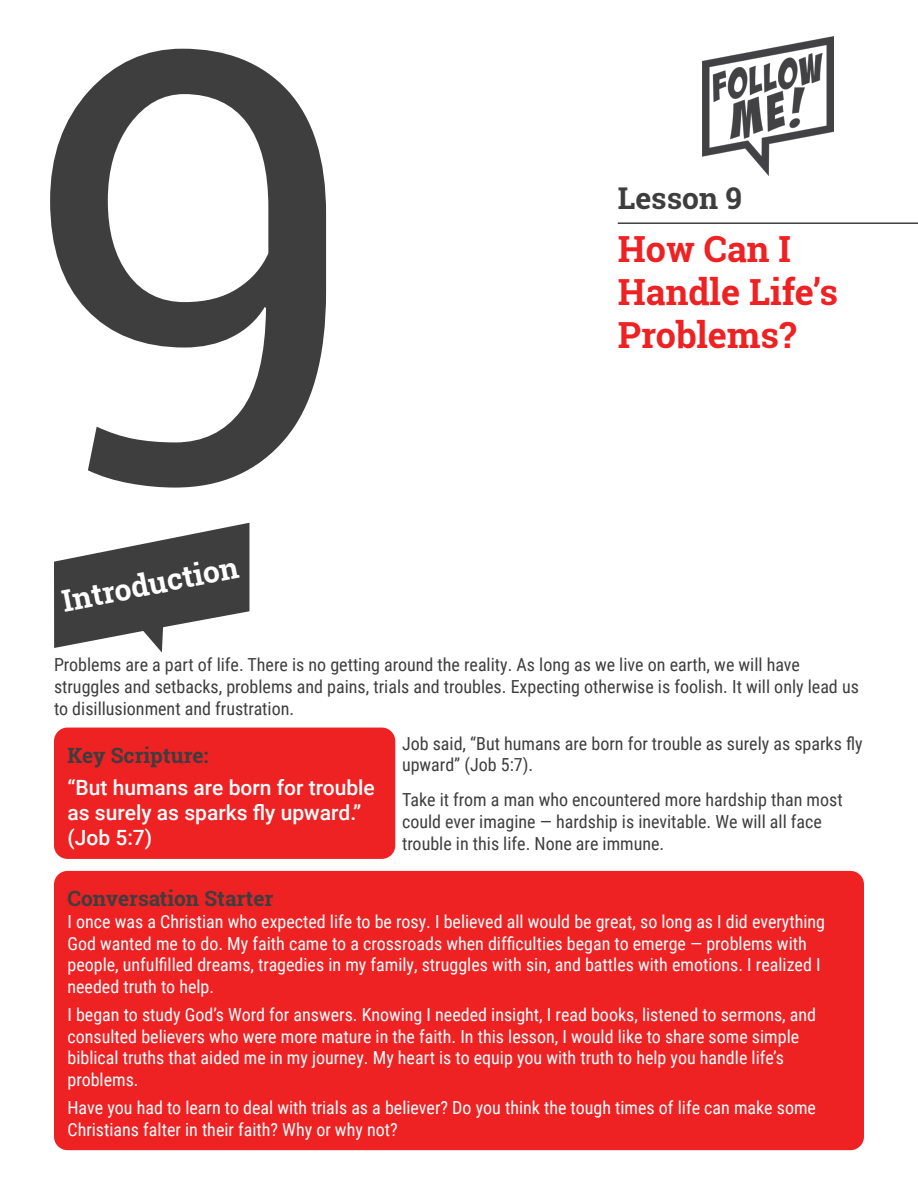
<style>
.page{position:relative;width:918px;height:1188px;background:#fff}
.page>*{position:absolute;margin:0;border:0;box-sizing:border-box;transform-origin:0 0}
.t1{font:600px "Roboto Slab";color:#3e3e3f}
.t2{font:700 36px/43.2px "Roboto Slab";color:#ee2123}
.t3{font:700 30px "Roboto Slab";color:#fff}
.t4{font:700 30px "Roboto Slab";color:#3e3e3f}
.t5{font:500 21px/25.2px "Roboto";color:#fff}
.t6{font:700 21px "Roboto Slab";color:#3e3e3f}
.t7{font:18px/21.6px "Roboto Condensed";color:#fff}
.t8{font:18px/21.6px "Roboto Condensed";color:#3e3e3f}
</style>
<div class="page">
<hr style="left:618px;top:222px;width:300px;height:2px;background:#414042">
<img style="left:703px;top:37px;width:130px;height:139px">
<svg style="left:54px;top:523px;width:195px;height:130px"></svg>
<div style="left:54px;top:728px;width:341px;height:131px;background:#ee2123;border-radius:14px"></div>
<div style="left:54px;top:871px;width:810px;height:279px;background:#ee2123;border-radius:14px"></div>
<h1 class="t1" style="left:26px;top:-147px;width:339px">9</h1>
<h3 class="t3" style="left:58px;top:581px;width:180px;rotate:-11deg">Introduction</h3>
<h3 class="t4" style="left:618px;top:177px;width:126px">Lesson 9</h3>
<h2 class="t2" style="left:618px;top:227px;width:222px">How Can I<br>Handle Life’s<br>Problems?</h2>
<p class="t8" style="left:54px;top:654px;width:806px">Problems are a part of life. There is no getting around the reality. As long as we live on earth, we will have struggles and setbacks, problems and pains, trials and troubles. Expecting otherwise is foolish. It will only lead us to disillusionment and frustration.</p>
<p class="t8" style="left:402px;top:732px;width:462px">Job said, “But humans are born for trouble as surely as sparks fly upward” (Job 5:7).</p>
<p class="t8" style="left:402px;top:789px;width:442px">Take it from a man who encountered more hardship than most could ever imagine — hardship is inevitable. We will all face trouble in this life. None are immune.</p>
<p class="t6" style="left:68px;top:741px;width:142px">Key Scripture:</p>
<p class="t5" style="left:68px;top:774px;width:309px">“But humans are born for trouble as surely as sparks fly upward.” (Job 5:7)</p>
<p class="t6" style="left:68px;top:884px;width:207px">Conversation Starter</p>
<p class="t7" style="left:68px;top:910px;width:759px">I once was a Christian who expected life to be rosy. I believed all would be great, so long as I did everything God wanted me to do. My faith came to a crossroads when difficulties began to emerge — problems with people, unfulfilled dreams, tragedies in my family, struggles with sin, and battles with emotions. I realized I needed truth to help.</p>
<p class="t7" style="left:68px;top:1003px;width:750px">I began to study God’s Word for answers. Knowing I needed insight, I read books, listened to sermons, and consulted believers who were more mature in the faith. In this lesson, I would like to share some simple biblical truths that aided me in my journey. My heart is to equip you with truth to help you handle life’s problems.</p>
<p class="t7" style="left:68px;top:1096px;width:750px">Have you had to learn to deal with trials as a believer? Do you think the tough times of life can make some<br>Christians falter in their faith? Why or why not?</p>
</div>
